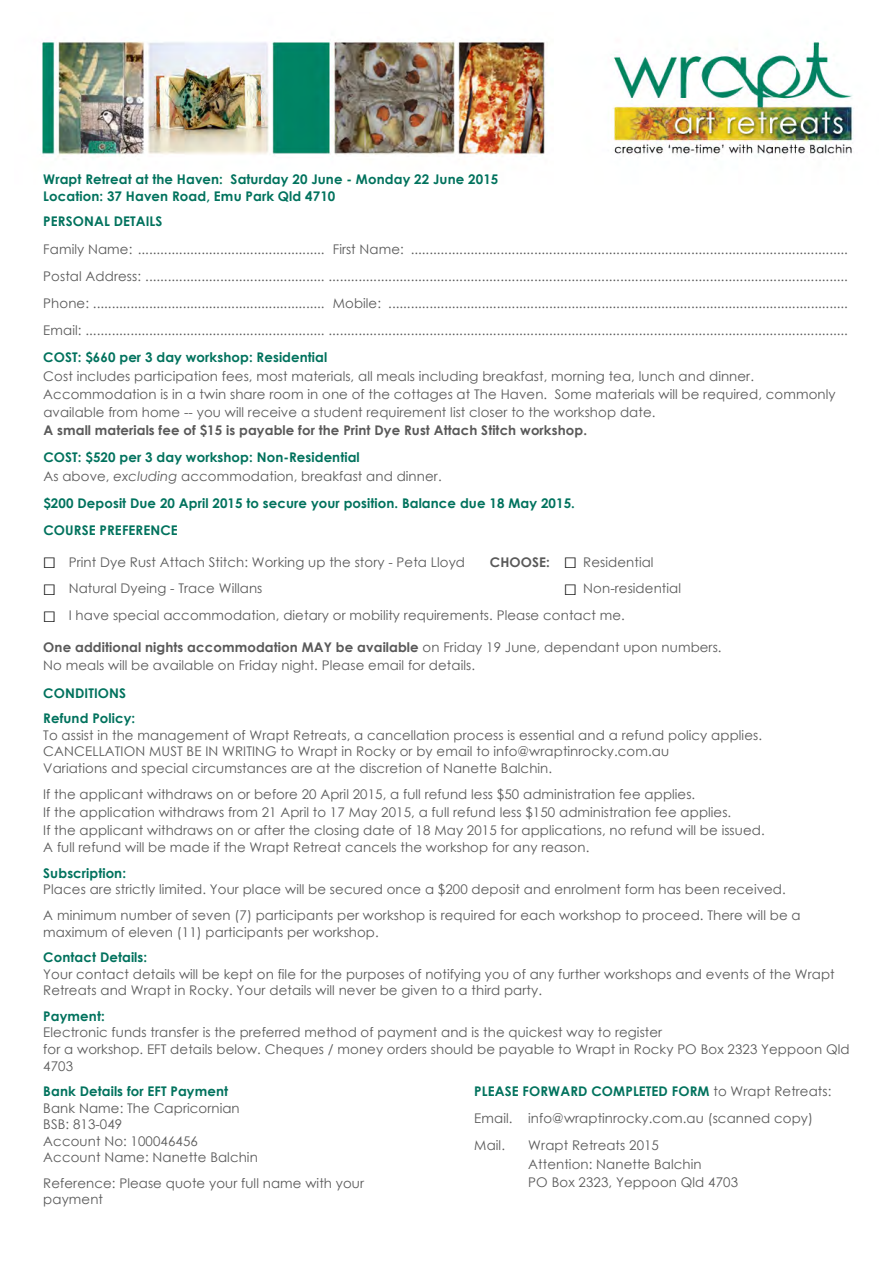
<style>
.page{position:relative;width:893px;height:1263px;background:#fff}
.page>*{position:absolute;margin:0;border:0;box-sizing:border-box;transform-origin:0 0}
.t1{font:13.35px/16.5px "Century Gothic";letter-spacing:.01em;color:#595959}
.t2{font:700 13.35px/16.5px "Century Gothic";letter-spacing:.01em;color:#00725d}
.t3{font:700 13.35px "Century Gothic";letter-spacing:.01em;color:#595959}
.s1{font-weight:700;color:#00725d}
.s2{font-style:italic}
.s3{font-family:"Menlo";font-size:20.85px;color:#000}
.s4{font-weight:700}
</style>
<div class="page">
<img style="left:41px;top:40px;width:812px;height:117px">
<p class="t2" style="left:43px;top:171px;width:457px">Wrapt Retreat at the Haven: Saturday 20 June - Monday 22 June 2015<br>Location: 37 Haven Road, Emu Park Qld 4710</p>
<p class="t2" style="left:43px;top:213px;width:121px">PERSONAL DETAILS</p>
<p class="t1" style="left:43px;top:235px;width:806px;line-height:27.3px;text-align:justify">Family Name: .................................................. First Name: .....................................................................................................................<br>Postal Address: ................................................ ...........................................................................................................................................<br>Phone: .............................................................. Mobile: ...........................................................................................................................<br>Email: ................................................................ ...........................................................................................................................................</p>
<p class="t2" style="left:43px;top:349px;width:285px">COST: $660 per 3 day workshop: Residential</p>
<p class="t1" style="left:43px;top:366px;width:794px;line-height:18.1px">Cost includes participation fees, most materials, all meals including breakfast, morning tea, lunch and dinner.<br>Accommodation is in a twin share room in one of the cottages at The Haven. Some materials will be required, commonly available from home -- you will receive a student requirement list closer to the workshop date.</p>
<p class="t3" style="left:43px;top:422px;width:545px">A small materials fee of $15 is payable for the Print Dye Rust Attach Stitch workshop.</p>
<p class="t1" style="left:43px;top:448px;width:400px;line-height:18.3px"><span class="s1">COST: $520 per 3 day workshop: Non-Residential<br></span>As above, <span class="s2">excluding</span> accommodation, breakfast and dinner.</p>
<p class="t2" style="left:43px;top:489px;width:533px;line-height:27.3px">$200 Deposit Due 20 April 2015 to secure your position. Balance due 18 May 2015.<br>COURSE PREFERENCE</p>
<p class="t1" style="left:43px;top:553px;width:423px"><span class="s3">☐</span> Print Dye Rust Attach Stitch: Working up the story - Peta Lloyd</p>
<p class="t1" style="left:490px;top:553px;width:165px"><span class="s4">CHOOSE:</span> <span class="s3">☐</span> Residential</p>
<p class="t1" style="left:43px;top:580px;width:221px"><span class="s3">☐</span> Natural Dyeing - Trace Willans</p>
<p class="t1" style="left:43px;top:574px;width:639px;line-height:27px;text-indent:521px"><span class="s3">☐</span> Non-residential <span class="s3">☐</span> I have special accommodation, dietary or mobility requirements. Please contact me.</p>
<p class="t1" style="left:43px;top:638px;width:680px;line-height:18px"><span class="s4">One additional nights accommodation MAY be available</span> on Friday 19 June, dependant upon numbers.<br>No meals will be available on Friday night. Please email for details.</p>
<p class="t2" style="left:43px;top:679px;width:94px;line-height:25.5px">CONDITIONS<br>Refund Policy:</p>
<p class="t1" style="left:43px;top:726px;width:720px">To assist in the management of Wrapt Retreats, a cancellation process is essential and a refund policy applies.<br>CANCELLATION MUST BE IN WRITING to Wrapt in Rocky or by email to info@wraptinrocky.com.au<br>Variations and special circumstances are at the discretion of Nanette Balchin.</p>
<p class="t1" style="left:43px;top:784px;width:723px;line-height:17.9px">If the applicant withdraws on or before 20 April 2015, a full refund less $50 administration fee applies.<br>If the application withdraws from 21 April to 17 May 2015, a full refund less $150 administration fee applies.<br>If the applicant withdraws on or after the closing date of 18 May 2015 for applications, no refund will be issued.<br>A full refund will be made if the Wrapt Retreat cancels the workshop for any reason.</p>
<p class="t2" style="left:43px;top:864px;width:84px">Subscription:</p>
<p class="t1" style="left:43px;top:876px;width:759px;line-height:25.5px">Places are strictly limited. Your place will be secured once a $200 deposit and enrolment form has been received.<br>A minimum number of seven (7) participants per workshop is required for each workshop to proceed. There will be a</p>
<p class="t1" style="left:43px;top:923px;width:337px">maximum of eleven (11) participants per workshop.</p>
<p class="t2" style="left:43px;top:949px;width:105px">Contact Details:</p>
<p class="t1" style="left:43px;top:965px;width:793px">Your contact details will be kept on file for the purposes of notifying you of any further workshops and events of the Wrapt<br>Retreats and Wrapt in Rocky. Your details will never be given to a third party.</p>
<p class="t2" style="left:43px;top:1007px;width:63px">Payment:</p>
<p class="t1" style="left:43px;top:1024px;width:808px">Electronic funds transfer is the preferred method of payment and is the quickest way to register<br>for a workshop. EFT details below. Cheques / money orders should be payable to Wrapt in Rocky PO Box 2323 Yeppoon Qld<br>4703</p>
<p class="t2" style="left:43px;top:1082px;width:186px">Bank Details for EFT Payment</p>
<p class="t1" style="left:43px;top:1099px;width:216px">Bank Name: The Capricornian<br>BSB: 813-049<br>Account No: 100046456<br>Account Name: Nanette Balchin</p>
<p class="t1" style="left:43px;top:1174px;width:322px">Reference: Please quote your full name with your payment</p>
<p class="t1" style="left:474px;top:1077px;width:359px;line-height:27.2px"><span class="s1">PLEASE FORWARD COMPLETED FORM</span> to Wrapt Retreats:<br>Email. info@wraptinrocky.com.au (scanned copy)<br>Mail.</p>
<p class="t1" style="left:528px;top:1136px;width:211px;line-height:18.1px">Wrapt Retreats 2015<br>Attention: Nanette Balchin<br>PO Box 2323, Yeppoon Qld 4703</p>
</div>
